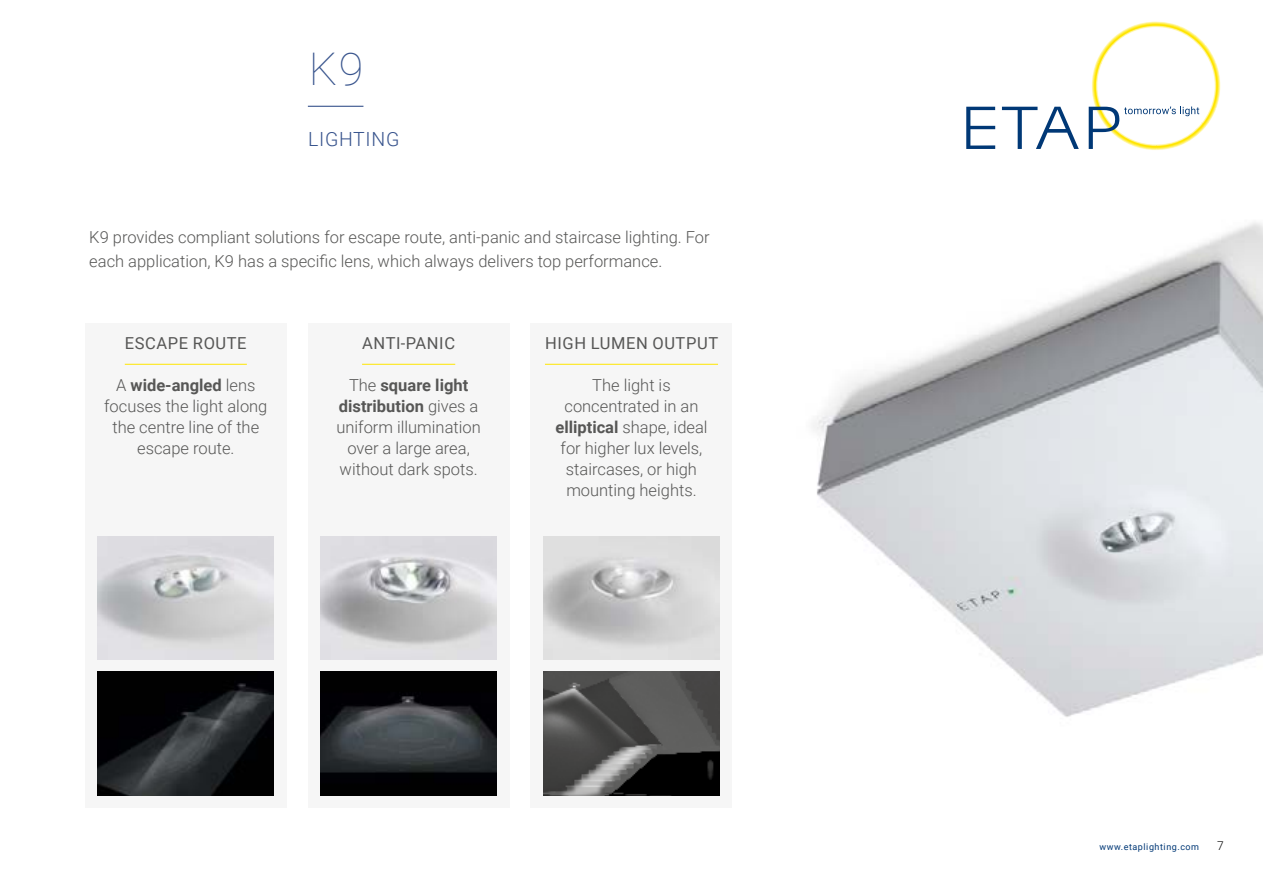
<style>
.page{position:relative;width:1263px;height:893px;background:#fff}
.page>*{position:absolute;margin:0;border:0;box-sizing:border-box;transform-origin:0 0}
.t1{font:100 45px "Roboto";color:#38548d}
.t2{font:300 19.5px "Roboto";letter-spacing:.035em;color:#38548d}
.t3{font:300 16.5px/21px "Roboto";color:#575756;text-align:center}
.t4{font:16.5px "Roboto";letter-spacing:.035em;color:#575756}
.t5{font:300 12px "Roboto";color:#000}
.t6{font:9px "Roboto";letter-spacing:.06em;color:#003876}
.s1{font-weight:700}
</style>
<div class="page">
<svg style="left:966px;top:107px;width:29px;height:42px"></svg>
<svg style="left:1002px;top:107px;width:77px;height:42px"></svg>
<svg style="left:1089px;top:21px;width:132px;height:129px"></svg>
<img style="left:813px;top:222px;width:450px;height:495px">
<div style="left:85px;top:324px;width:202px;height:484px;background:#f6f6f6"></div>
<div style="left:308px;top:324px;width:201px;height:484px;background:#f6f6f6"></div>
<div style="left:531px;top:324px;width:201px;height:484px;background:#f6f6f6"></div>
<img style="left:321px;top:536px;width:176px;height:124px">
<img style="left:543px;top:536px;width:176px;height:124px">
<img style="left:98px;top:671px;width:176px;height:124px">
<img style="left:321px;top:671px;width:176px;height:124px">
<img style="left:543px;top:671px;width:176px;height:124px">
<img style="left:98px;top:536px;width:176px;height:124px">
<hr style="left:308px;top:106px;width:55px;height:1px;background:#38548d">
<hr style="left:125px;top:364px;width:122px;height:1px;background:#ffe600">
<hr style="left:362px;top:364px;width:93px;height:1px;background:#ffe600">
<hr style="left:545px;top:364px;width:173px;height:1px;background:#ffe600">
<h1 class="t1" style="left:309px;top:37px;width:56px">K9</h1>
<p class="t2" style="left:308px;top:125px;width:93px">LIGHTING</p>
<p class="t3" style="left:89px;top:224px;width:622px;line-height:24px;text-align:left">K9 provides compliant solutions for escape route, anti-panic and staircase lighting. For each application, K9 has a specific lens, which always delivers top performance.</p>
<p class="t4" style="left:125px;top:332px;width:123px">ESCAPE ROUTE</p>
<p class="t3" style="left:104px;top:374px;width:165px">A <span class="s1">wide-angled</span> lens focuses the light along the centre line of the escape route.</p>
<p class="t4" style="left:362px;top:332px;width:94px">ANTI-PANIC</p>
<p class="t3" style="left:336px;top:374px;width:146px">The <span class="s1">square light distribution</span> gives a uniform illumination over a large area, without dark spots.</p>
<p class="t4" style="left:545px;top:332px;width:175px">HIGH LUMEN OUTPUT</p>
<p class="t3" style="left:555px;top:374px;width:154px">The light is concentrated in an <span class="s1">elliptical</span> shape, ideal for higher lux levels, staircases, or high mounting heights.</p>
<p class="t6" style="left:1099px;top:841px;width:101px">www.etaplighting.com</p>
<p class="t5" style="left:1217px;top:838px;width:8px">7</p>
</div>
